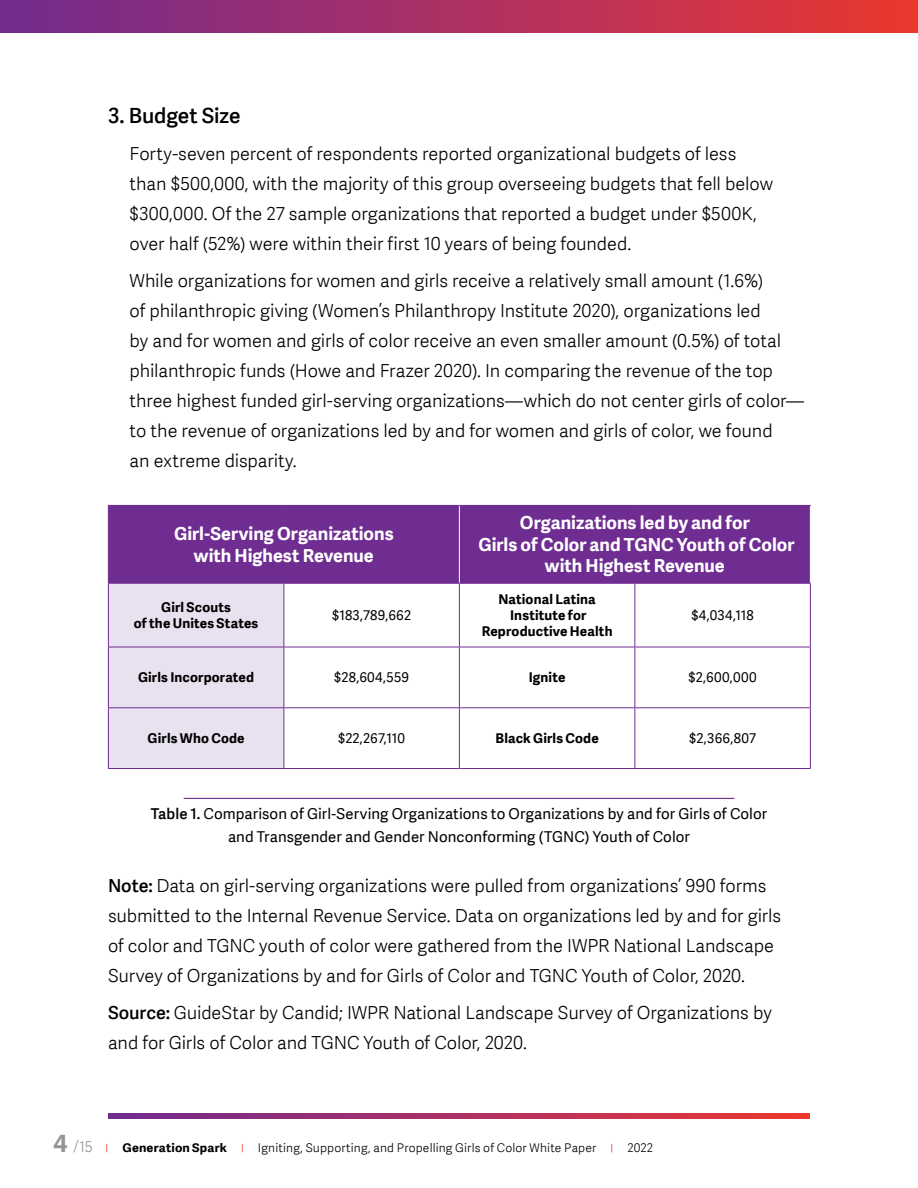
<style>
.page{position:relative;width:918px;height:1188px;background:#fff}
.page>*{position:absolute;margin:0;border:0;box-sizing:border-box;transform-origin:0 0}
.t1{font:600 21px "Adelle Sans";letter-spacing:-.005em;color:#000}
.t2{font:300 18px/30px "Adelle Sans";letter-spacing:-.005em;color:#000}
.t3{font:700 18px/21.6px "Adelle Sans";color:#fff;text-align:center}
.t4{font:15px/22.5px "Adelle Sans";letter-spacing:.005em;color:#000;text-align:center}
.t5{font:700 13.5px/16.2px "Adelle Sans";letter-spacing:.01em;color:#000;text-align:center}
.t6{font:13.5px "Adelle Sans";letter-spacing:.015em;color:#000}
.t7{font:300 12px "Adelle Sans";letter-spacing:.015em;color:#000}
.s1{font-weight:600}
.s2{font-weight:700;font-size:24px;color:#939598}
.s3{font-size:15px;color:#939598}
.s4{font-size:9.6px;color:#ef3829}
.s5{font-weight:700}
</style>
<div class="page">
<div style="left:0;top:0;width:918px;height:32px;background:linear-gradient(to right,#722b91,#ea3732)"></div>
<svg style="left:108px;top:1114px;width:702px;height:4px;background:#ad3061"></svg>
<hr style="left:184px;top:798px;width:550px;height:1px;background:#6f2c91">
<div style="left:109px;top:506px;width:701px;height:77px;background:#6f2c91"></div>
<div style="left:109px;top:584px;width:175px;height:184px;background:#e8e1f0"></div>
<hr style="left:459px;top:506px;width:1px;height:77px;background:#fff">
<hr style="left:108px;top:506px;width:1px;height:77px;background:#6f2c91">
<hr style="left:108px;top:505px;width:176px;height:1px;background:#6f2c91">
<hr style="left:284px;top:505px;width:175px;height:1px;background:#6f2c91">
<hr style="left:459px;top:505px;width:176px;height:1px;background:#6f2c91">
<hr style="left:635px;top:505px;width:176px;height:1px;background:#6f2c91">
<hr style="left:108px;top:584px;width:1px;height:63px;background:#6f2c91">
<hr style="left:108px;top:647px;width:1px;height:60px;background:#6f2c91">
<hr style="left:108px;top:708px;width:1px;height:60px;background:#6f2c91">
<hr style="left:108px;top:583px;width:176px;height:1px;background:#6f2c91">
<hr style="left:108px;top:647px;width:176px;height:1px;background:#6f2c91">
<hr style="left:108px;top:707px;width:176px;height:1px;background:#6f2c91">
<hr style="left:108px;top:768px;width:176px;height:1px;background:#6f2c91">
<hr style="left:284px;top:584px;width:1px;height:63px;background:#6f2c91">
<hr style="left:284px;top:647px;width:1px;height:60px;background:#6f2c91">
<hr style="left:284px;top:708px;width:1px;height:60px;background:#6f2c91">
<hr style="left:284px;top:583px;width:175px;height:1px;background:#6f2c91">
<hr style="left:459px;top:583px;width:176px;height:1px;background:#6f2c91">
<hr style="left:635px;top:583px;width:176px;height:1px;background:#6f2c91">
<hr style="left:459px;top:584px;width:1px;height:63px;background:#6f2c91">
<hr style="left:634px;top:584px;width:1px;height:63px;background:#6f2c91">
<hr style="left:810px;top:584px;width:1px;height:63px;background:#6f2c91">
<hr style="left:459px;top:647px;width:1px;height:60px;background:#6f2c91">
<hr style="left:634px;top:647px;width:1px;height:60px;background:#6f2c91">
<hr style="left:810px;top:647px;width:1px;height:60px;background:#6f2c91">
<hr style="left:459px;top:708px;width:1px;height:60px;background:#6f2c91">
<hr style="left:634px;top:708px;width:1px;height:60px;background:#6f2c91">
<hr style="left:810px;top:708px;width:1px;height:60px;background:#6f2c91">
<hr style="left:284px;top:647px;width:175px;height:1px;background:#6f2c91">
<hr style="left:459px;top:647px;width:176px;height:1px;background:#6f2c91">
<hr style="left:635px;top:647px;width:176px;height:1px;background:#6f2c91">
<hr style="left:284px;top:707px;width:175px;height:1px;background:#6f2c91">
<hr style="left:459px;top:707px;width:176px;height:1px;background:#6f2c91">
<hr style="left:635px;top:707px;width:176px;height:1px;background:#6f2c91">
<hr style="left:284px;top:768px;width:175px;height:1px;background:#6f2c91">
<hr style="left:459px;top:768px;width:176px;height:1px;background:#6f2c91">
<hr style="left:635px;top:768px;width:176px;height:1px;background:#6f2c91">
<p class="t1" style="left:108px;top:104px;width:134px">3. Budget Size</p>
<p class="t2" style="left:130px;top:139px;width:645px">Forty-seven percent of respondents reported organizational budgets of less than $500,000, with the majority of this group overseeing budgets that fell below $300,000. Of the 27 sample organizations that reported a budget under $500K, over half (52%) were within their first 10 years of being founded.</p>
<p class="t2" style="left:130px;top:266px;width:676px">While organizations for women and girls receive a relatively small amount (1.6%)<br>of philanthropic giving (Women’s Philanthropy Institute 2020), organizations led<br>by and for women and girls of color receive an even smaller amount (0.5%) of total philanthropic funds (Howe and Frazer 2020). In comparing the revenue of the top three highest funded girl-serving organizations—which do not center girls of color— to the revenue of organizations led by and for women and girls of color, we found<br>an extreme disparity.</p>
<p class="t3" style="left:174px;top:523px;width:221px">Girl-Serving Organizations with Highest Revenue</p>
<p class="t3" style="left:478px;top:512px;width:318px">Organizations led by and for<br>Girls of Color and TGNC Youth of Color with Highest Revenue</p>
<p class="t5" style="left:134px;top:599px;width:126px">Girl Scouts<br>of the Unites States</p>
<p class="t6" style="left:332px;top:608px;width:81px">$183,789,662</p>
<p class="t5" style="left:482px;top:591px;width:132px">National Latina<br>Institute for<br>Reproductive Health</p>
<p class="t6" style="left:691px;top:608px;width:64px">$4,034,118</p>
<p class="t5" style="left:138px;top:669px;width:118px">Girls Incorporated</p>
<p class="t6" style="left:334px;top:670px;width:77px">$28,604,559</p>
<p class="t5" style="left:529px;top:669px;width:38px">Ignite</p>
<p class="t6" style="left:688px;top:670px;width:70px">$2,600,000</p>
<p class="t5" style="left:148px;top:730px;width:99px">Girls Who Code</p>
<p class="t6" style="left:338px;top:731px;width:69px">$22,267,110</p>
<p class="t5" style="left:496px;top:730px;width:105px">Black Girls Code</p>
<p class="t6" style="left:689px;top:731px;width:68px">$2,366,807</p>
<p class="t4" style="left:151px;top:803px;width:618px"><span class="s1">Table 1.</span> Comparison of Girl-Serving Organizations to Organizations by and for Girls of Color and Transgender and Gender Nonconforming (TGNC) Youth of Color</p>
<p class="t2" style="left:108px;top:871px;width:675px"><span class="s1">Note:</span> Data on girl-serving organizations were pulled from organizations’ 990 forms submitted to the Internal Revenue Service. Data on organizations led by and for girls of color and TGNC youth of color were gathered from the IWPR National Landscape Survey of Organizations by and for Girls of Color and TGNC Youth of Color, 2020.</p>
<p class="t2" style="left:108px;top:998px;width:665px"><span class="s1">Source:</span> GuideStar by Candid; IWPR National Landscape Survey of Organizations by and for Girls of Color and TGNC Youth of Color, 2020.</p>
<p class="t7" style="left:53px;top:1141px;width:601px"><span class="s2">4</span> <span class="s3">/15</span> <span class="s4">|</span> <span class="s5">Generation Spark</span> <span class="s4">|</span> Igniting, Supporting, and Propelling Girls of Color White Paper <span class="s4">|</span> 2022</p>
</div>
